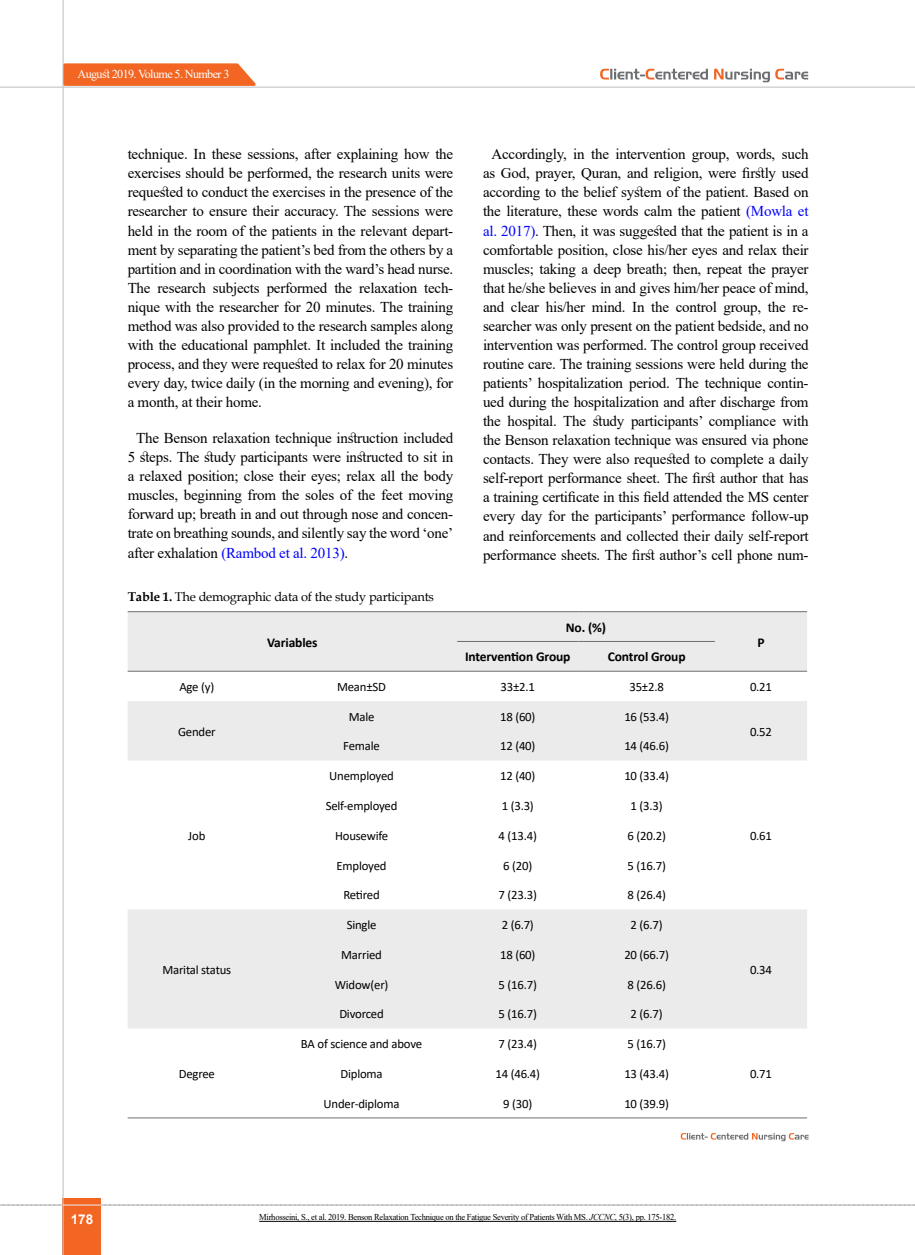
<style>
.page{position:relative;width:915px;height:1255px;background:#fff}
.page>*{position:absolute;margin:0;border:0;box-sizing:border-box;transform-origin:0 0}
.t1{font:15px/19px "Times New Roman";letter-spacing:-.015em;color:#000;text-align:justify}
.t2{font:700 13.5px "Calibri";letter-spacing:-.01em;color:#000}
.t3{font:700 13.5px "Arial";color:#fff}
.t4{font:12.75px "Calibri";letter-spacing:-.015em;color:#000}
.t5{font:12.75px "Book Antiqua";letter-spacing:-.015em;color:#000}
.t6{font:12.15px "Times New Roman";letter-spacing:-.05em;color:#fff}
.t7{font:9px "Times New Roman";letter-spacing:-.03em;color:#000;scale:.95 1}
.s1{color:#00f}
.s2{font-weight:700}
.s3{font-style:italic}
</style>
<div class="page">
<svg style="left:0;top:1204px;width:915px;height:1px"></svg>
<div style="left:63px;top:1198px;width:38px;height:56px;background:#f26522"></div>
<hr style="left:62px;top:0;width:2px;height:1254px;background:#c2c4c6">
<hr style="left:0;top:87px;width:914px;height:1px;background:#c2c4c6">
<hr style="left:63px;top:1204px;width:38px;height:1px;background:#ebebec">
<svg style="left:62px;top:62px;width:199px;height:25px;background:#f27d45"></svg>
<svg style="left:775px;top:69px;width:32px;height:10px"></svg>
<svg style="left:714px;top:69px;width:55px;height:13px"></svg>
<svg style="left:600px;top:69px;width:107px;height:10px"></svg>
<svg style="left:128px;top:612px;width:678px;height:416px;fill:#ebebec"></svg>
<hr style="left:128px;top:611px;width:138px;height:1px;background:#6d6e71">
<hr style="left:266px;top:611px;width:191px;height:1px;background:#6d6e71">
<hr style="left:457px;top:611px;width:121px;height:1px;background:#6d6e71">
<hr style="left:578px;top:611px;width:136px;height:1px;background:#6d6e71">
<hr style="left:714px;top:611px;width:92px;height:1px;background:#6d6e71">
<hr style="left:457px;top:641px;width:121px;height:1px;background:#6d6e71">
<hr style="left:578px;top:641px;width:136px;height:1px;background:#6d6e71">
<hr style="left:128px;top:671px;width:138px;height:1px;background:#6d6e71">
<hr style="left:266px;top:671px;width:191px;height:1px;background:#6d6e71">
<hr style="left:457px;top:671px;width:121px;height:1px;background:#6d6e71">
<hr style="left:578px;top:671px;width:136px;height:1px;background:#6d6e71">
<hr style="left:714px;top:671px;width:92px;height:1px;background:#6d6e71">
<hr style="left:266px;top:1117px;width:191px;height:1px;background:#6d6e71">
<hr style="left:457px;top:1117px;width:121px;height:1px;background:#6d6e71">
<hr style="left:578px;top:1117px;width:136px;height:1px;background:#6d6e71">
<hr style="left:128px;top:1117px;width:138px;height:1px;background:#6d6e71">
<hr style="left:714px;top:1117px;width:92px;height:1px;background:#6d6e71">
<svg style="left:680px;top:1133px;width:128px;height:8px"></svg>
<hr style="left:259px;top:1220px;width:417px;height:1px;background:#000">
<p class="t6" style="left:78px;top:65px;width:153px">August 2019. Volume 5. Number 3</p>
<p class="t1" style="left:128px;top:144px;width:327px">technique. In these sessions, after explaining how the exercises should be performed, the research units were requested to conduct the exercises in the presence of the researcher to ensure their accuracy. The sessions were held in the room of the patients in the relevant depart&shy;ment by separating the patient’s bed from the others by a partition and in coordination with the ward’s head nurse.<br>The research subjects performed the relaxation tech&shy;nique with the researcher for 20 minutes. The training method was also provided to the research samples along with the educational pamphlet. It included the training process, and they were requested to relax for 20 minutes every day, twice daily (in the morning and evening), for a month, at their home.</p>
<p class="t1" style="left:128px;top:428px;width:327px;text-indent:9px">The Benson relaxation technique instruction included 5 steps. The study participants were instructed to sit in a relaxed position; close their eyes; relax all the body muscles, beginning from the soles of the feet moving forward up; breath in and out through nose and concen&shy;trate on breathing sounds, and silently say the word ‘one’ after exhalation <span class="s1">(Rambod et al. 2013)</span>.</p>
<p class="t5" style="left:128px;top:588px;width:308px"><span class="s2">Table 1.</span> The demographic data of the study participants</p>
<p class="t2" style="left:267px;top:632px;width:52px">Variables</p>
<p class="t1" style="left:483px;top:144px;width:327px;text-align:center">Accordingly, in the intervention group, words, such as God, prayer, Quran, and religion, were firstly used according to the belief system of the patient. Based on the literature, these words calm the patient <span class="s1">(Mowla et al. 2017)</span>. Then, it was suggested that the patient is in a comfortable position, close his/her eyes and relax their muscles; taking a deep breath; then, repeat the prayer that he/she believes in and gives him/her peace of mind, and clear his/her mind. In the control group, the re&shy;searcher was only present on the patient bedside, and no intervention was performed. The control group received routine care. The training sessions were held during the patients’ hospitalization period. The technique contin&shy;ued during the hospitalization and after discharge from the hospital. The study participants’ compliance with the Benson relaxation technique was ensured via phone contacts. They were also requested to complete a daily self-report performance sheet. The first author that has a training certificate in this field attended the MS center every day for the participants’ performance follow-up and reinforcements and collected their daily self-report performance sheets. The first author’s cell phone num-</p>
<p class="t2" style="left:565px;top:617px;width:42px">No. (%)</p>
<p class="t2" style="left:465px;top:647px;width:107px">Intervention Group</p>
<p class="t2" style="left:607px;top:647px;width:79px">Control Group</p>
<p class="t2" style="left:757px;top:632px;width:9px">P</p>
<p class="t4" style="left:179px;top:677px;width:36px">Age (y)</p>
<p class="t4" style="left:337px;top:677px;width:50px">Mean±SD</p>
<p class="t4" style="left:500px;top:677px;width:36px">33±2.1</p>
<p class="t4" style="left:629px;top:677px;width:36px">35±2.8</p>
<p class="t4" style="left:749px;top:677px;width:24px">0.21</p>
<p class="t4" style="left:178px;top:722px;width:39px">Gender</p>
<p class="t4" style="left:348px;top:707px;width:27px">Male</p>
<p class="t4" style="left:500px;top:707px;width:37px">18 (60)</p>
<p class="t4" style="left:624px;top:707px;width:46px">16 (53.4)</p>
<p class="t4" style="left:749px;top:722px;width:24px">0.52</p>
<p class="t4" style="left:343px;top:737px;width:38px">Female</p>
<p class="t4" style="left:500px;top:737px;width:37px">12 (40)</p>
<p class="t4" style="left:624px;top:737px;width:46px">14 (46.6)</p>
<p class="t3" style="left:71px;top:1209px;width:24px">178</p>
<p class="t4" style="left:188px;top:826px;width:19px">Job</p>
<p class="t4" style="left:162px;top:960px;width:70px">Marital status</p>
<p class="t4" style="left:179px;top:1064px;width:38px">Degree</p>
<p class="t4" style="left:329px;top:767px;width:66px">Unemployed</p>
<p class="t4" style="left:500px;top:767px;width:37px">12 (40)</p>
<p class="t4" style="left:624px;top:767px;width:46px">10 (33.4)</p>
<p class="t4" style="left:325px;top:797px;width:73px">Self-employed</p>
<p class="t4" style="left:501px;top:797px;width:34px">1 (3.3)</p>
<p class="t4" style="left:630px;top:797px;width:34px">1 (3.3)</p>
<p class="t4" style="left:335px;top:826px;width:55px">Housewife</p>
<p class="t4" style="left:498px;top:826px;width:40px">4 (13.4)</p>
<p class="t4" style="left:627px;top:826px;width:40px">6 (20.2)</p>
<p class="t4" style="left:336px;top:856px;width:51px">Employed</p>
<p class="t4" style="left:503px;top:856px;width:31px">6 (20)</p>
<p class="t4" style="left:627px;top:856px;width:40px">5 (16.7)</p>
<p class="t4" style="left:343px;top:886px;width:38px">Retired</p>
<p class="t4" style="left:498px;top:886px;width:40px">7 (23.3)</p>
<p class="t4" style="left:627px;top:886px;width:40px">8 (26.4)</p>
<p class="t4" style="left:346px;top:916px;width:31px">Single</p>
<p class="t4" style="left:501px;top:916px;width:34px">2 (6.7)</p>
<p class="t4" style="left:630px;top:916px;width:34px">2 (6.7)</p>
<p class="t4" style="left:341px;top:945px;width:42px">Married</p>
<p class="t4" style="left:500px;top:945px;width:37px">18 (60)</p>
<p class="t4" style="left:624px;top:945px;width:46px">20 (66.7)</p>
<p class="t4" style="left:334px;top:975px;width:55px">Widow(er)</p>
<p class="t4" style="left:498px;top:975px;width:40px">5 (16.7)</p>
<p class="t4" style="left:627px;top:975px;width:40px">8 (26.6)</p>
<p class="t4" style="left:339px;top:1005px;width:46px">Divorced</p>
<p class="t4" style="left:498px;top:1005px;width:40px">5 (16.7)</p>
<p class="t4" style="left:630px;top:1005px;width:34px">2 (6.7)</p>
<p class="t4" style="left:749px;top:826px;width:24px">0.61</p>
<p class="t4" style="left:749px;top:960px;width:24px">0.34</p>
<p class="t4" style="left:301px;top:1035px;width:123px">BA of science and above</p>
<p class="t4" style="left:498px;top:1035px;width:40px">7 (23.4)</p>
<p class="t4" style="left:627px;top:1035px;width:40px">5 (16.7)</p>
<p class="t4" style="left:340px;top:1064px;width:44px">Diploma</p>
<p class="t4" style="left:495px;top:1064px;width:46px">14 (46.4)</p>
<p class="t4" style="left:624px;top:1064px;width:46px">13 (43.4)</p>
<p class="t4" style="left:749px;top:1064px;width:24px">0.71</p>
<p class="t4" style="left:323px;top:1094px;width:77px">Under-diploma</p>
<p class="t4" style="left:503px;top:1094px;width:31px">9 (30)</p>
<p class="t4" style="left:624px;top:1094px;width:46px">10 (39.9)</p>
<p class="t7" style="left:259px;top:1210px;width:440px">Mirhosseini, S., et al. 2019. Benson Relaxation Technique on the Fatigue Severity of Patients With MS. <span class="s3">JCCNC</span>, 5(3), pp. 175-182.</p>
</div>
